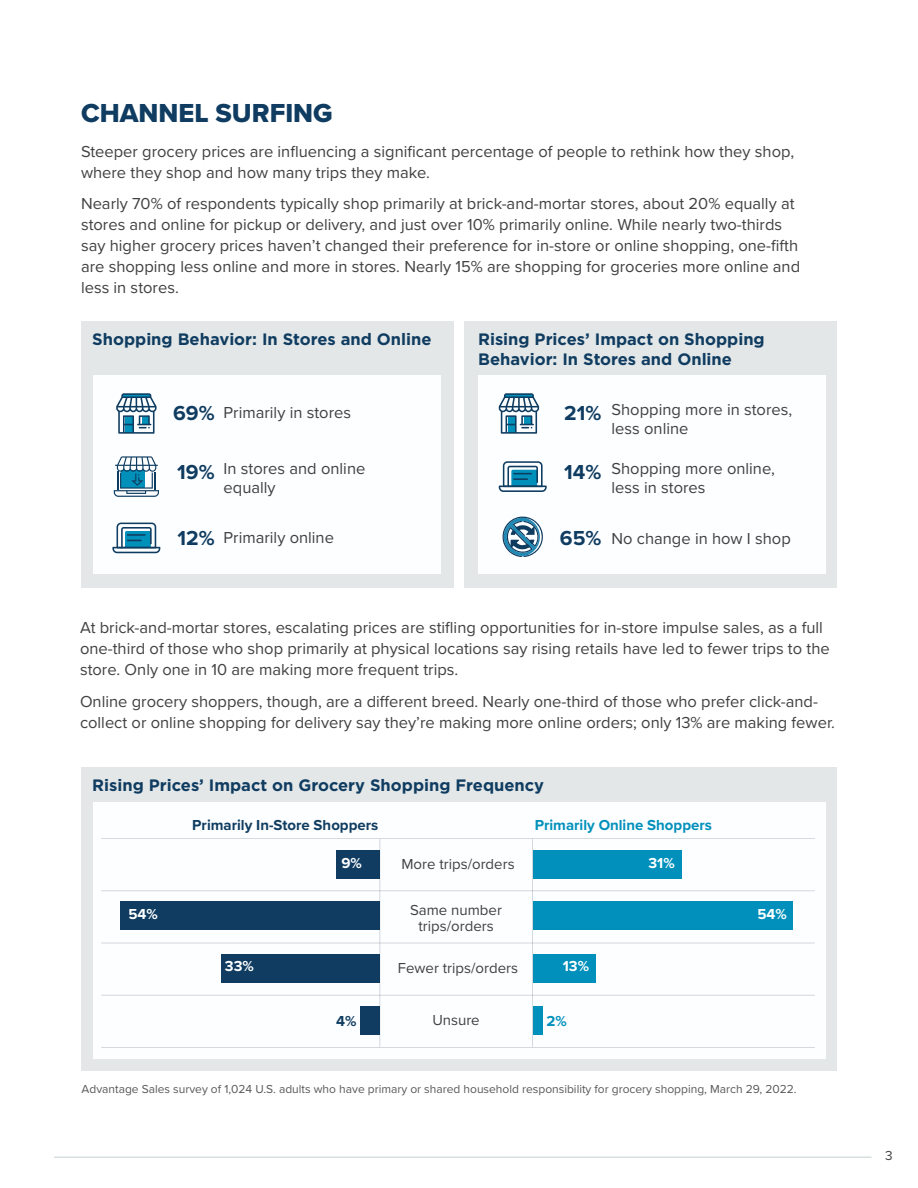
<style>
.page{position:relative;width:918px;height:1188px;background:#fff}
.page>*{position:absolute;margin:0;border:0;box-sizing:border-box;transform-origin:0 0}
.Heading_2{font:27px "Proxima Nova Extrabld";color:#0f3c60}
.t1{font:700 21px "Proxima Nova";color:#0f3c60}
.t2{font:16.5px/21px "Proxima Nova";color:#414042}
.Chart_Heading{font:700 16.5px/19.5px "Gotham";color:#0f3c60}
.t3{font:15px/16.5px "Proxima Nova";color:#414042;text-align:center}
.t4{font:700 15px "Proxima Nova";color:#0f3c60}
.t5{font:700 15px "Proxima Nova";color:#0090bb}
.t6{font:700 15px "Proxima Nova";color:#feffff}
.t7{font:13.5px "Proxima Nova";color:#414042}
.Small{font:12px "Proxima Nova";color:#58595b}
</style>
<div class="page">
<hr style="left:54px;top:1157px;width:818px;height:1px;background:#d8dfe1">
<div style="left:81px;top:321px;width:373px;height:267px;background:#e3e7e8"></div>
<div style="left:81px;top:768px;width:756px;height:303px;background:#e3e7e8"></div>
<div style="left:464px;top:321px;width:373px;height:267px;background:#e3e7e8"></div>
<div style="left:94px;top:375px;width:347px;height:199px;background:#fdfeff"></div>
<div style="left:478px;top:375px;width:348px;height:199px;background:#fdfeff"></div>
<div style="left:94px;top:803px;width:732px;height:256px;background:#fdfeff"></div>
<div style="left:533px;top:1007px;width:10px;height:28px;background:#0090bb"></div>
<div style="left:533px;top:954px;width:63px;height:28px;background:#0090bb"></div>
<div style="left:533px;top:902px;width:259px;height:28px;background:#0090bb"></div>
<div style="left:533px;top:850px;width:149px;height:28px;background:#0090bb"></div>
<div style="left:360px;top:1007px;width:19px;height:28px;background:#0f3c60"></div>
<div style="left:221px;top:954px;width:158px;height:28px;background:#0f3c60"></div>
<div style="left:120px;top:902px;width:259px;height:28px;background:#0f3c60"></div>
<div style="left:336px;top:850px;width:43px;height:28px;background:#0f3c60"></div>
<hr style="left:101px;top:890px;width:714px;height:1px;background:#1e384b">
<hr style="left:101px;top:943px;width:714px;height:1px;background:#1e384b">
<hr style="left:101px;top:995px;width:714px;height:1px;background:#1e384b">
<hr style="left:101px;top:838px;width:714px;height:1px;background:#1e384b">
<hr style="left:101px;top:1047px;width:714px;height:1px;background:#1e384b">
<hr style="left:379px;top:839px;width:1px;height:208px;background:#1e384b">
<hr style="left:532px;top:839px;width:1px;height:208px;background:#1e384b">
<svg style="left:116px;top:393px;width:41px;height:41px"></svg>
<svg style="left:499px;top:393px;width:40px;height:41px"></svg>
<svg style="left:112px;top:523px;width:48px;height:30px"></svg>
<svg style="left:114px;top:456px;width:45px;height:41px"></svg>
<svg style="left:499px;top:461px;width:48px;height:31px"></svg>
<svg style="left:502px;top:516px;width:41px;height:41px"></svg>
<p class="Heading_2" style="left:81px;top:93px;width:253px">CHANNEL SURFING</p>
<p class="t2" style="left:81px;top:140px;width:715px">Steeper grocery prices are influencing a significant percentage of people to rethink how they shop, where they shop and how many trips they make.</p>
<p class="t2" style="left:81px;top:193px;width:721px">Nearly 70% of respondents typically shop primarily at brick-and-mortar stores, about 20% equally at stores and online for pickup or delivery, and just over 10% primarily online. While nearly two-thirds say higher grocery prices haven’t changed their preference for in-store or online shopping, one-fifth are shopping less online and more in stores. Nearly 15% are shopping for groceries more online and less in stores.</p>
<p class="Chart_Heading" style="left:92px;top:329px;width:341px">Shopping Behavior: In Stores and Online</p>
<p class="Chart_Heading" style="left:478px;top:329px;width:288px">Rising Prices’ Impact on Shopping<br>Behavior: In Stores and Online</p>
<p class="t1" style="left:173px;top:397px;width:43px">69%</p>
<p class="t2" style="left:224px;top:401px;width:129px">Primarily in stores</p>
<p class="t1" style="left:177px;top:456px;width:39px">19%</p>
<p class="t2" style="left:224px;top:458px;width:143px;line-height:19.5px">In stores and online equally</p>
<p class="t1" style="left:177px;top:523px;width:39px">12%</p>
<p class="t2" style="left:224px;top:526px;width:112px">Primarily online</p>
<p class="t1" style="left:564px;top:397px;width:39px">21%</p>
<p class="t2" style="left:612px;top:399px;width:182px;line-height:19.5px">Shopping more in stores, less online</p>
<p class="t1" style="left:564px;top:456px;width:39px">14%</p>
<p class="t2" style="left:612px;top:458px;width:165px;line-height:19.5px">Shopping more online, less in stores</p>
<p class="t1" style="left:560px;top:523px;width:43px">65%</p>
<p class="t2" style="left:612px;top:527px;width:181px">No change in how I shop</p>
<p class="t2" style="left:80px;top:617px;width:751px">At brick-and-mortar stores, escalating prices are stifling opportunities for in-store impulse sales, as a full one-third of those who shop primarily at physical locations say rising retails have led to fewer trips to the store. Only one in 10 are making more frequent trips.</p>
<p class="t2" style="left:80px;top:690px;width:756px">Online grocery shoppers, though, are a different breed. Nearly one-third of those who prefer click-and&shy;collect or online shopping for delivery say they’re making more online orders; only 13% are making fewer.</p>
<p class="Chart_Heading" style="left:92px;top:776px;width:453px">Rising Prices’ Impact on Grocery Shopping Frequency</p>
<p class="t6" style="left:128px;top:903px;width:31px">54%</p>
<p class="t4" style="left:192px;top:814px;width:188px">Primarily In-Store Shoppers</p>
<p class="t5" style="left:535px;top:814px;width:179px">Primarily Online Shoppers</p>
<p class="t6" style="left:225px;top:955px;width:30px">33%</p>
<p class="t6" style="left:341px;top:852px;width:22px">9%</p>
<p class="t6" style="left:648px;top:852px;width:28px">31%</p>
<p class="t3" style="left:401px;top:855px;width:115px">More trips/orders</p>
<p class="t3" style="left:410px;top:901px;width:93px">Same number trips/orders</p>
<p class="t3" style="left:398px;top:959px;width:122px">Fewer trips/orders</p>
<p class="t3" style="left:432px;top:1011px;width:49px">Unsure</p>
<p class="t6" style="left:563px;top:955px;width:28px">13%</p>
<p class="t4" style="left:336px;top:1010px;width:22px">4%</p>
<p class="t5" style="left:547px;top:1010px;width:22px">2%</p>
<p class="t6" style="left:757px;top:903px;width:31px">54%</p>
<p class="Small" style="left:82px;top:1080px;width:717px">Advantage Sales survey of 1,024 U.S. adults who have primary or shared household responsibility for grocery shopping, March 29, 2022.</p>
<p class="t7" style="left:885px;top:1145px;width:9px">3</p>
</div>
